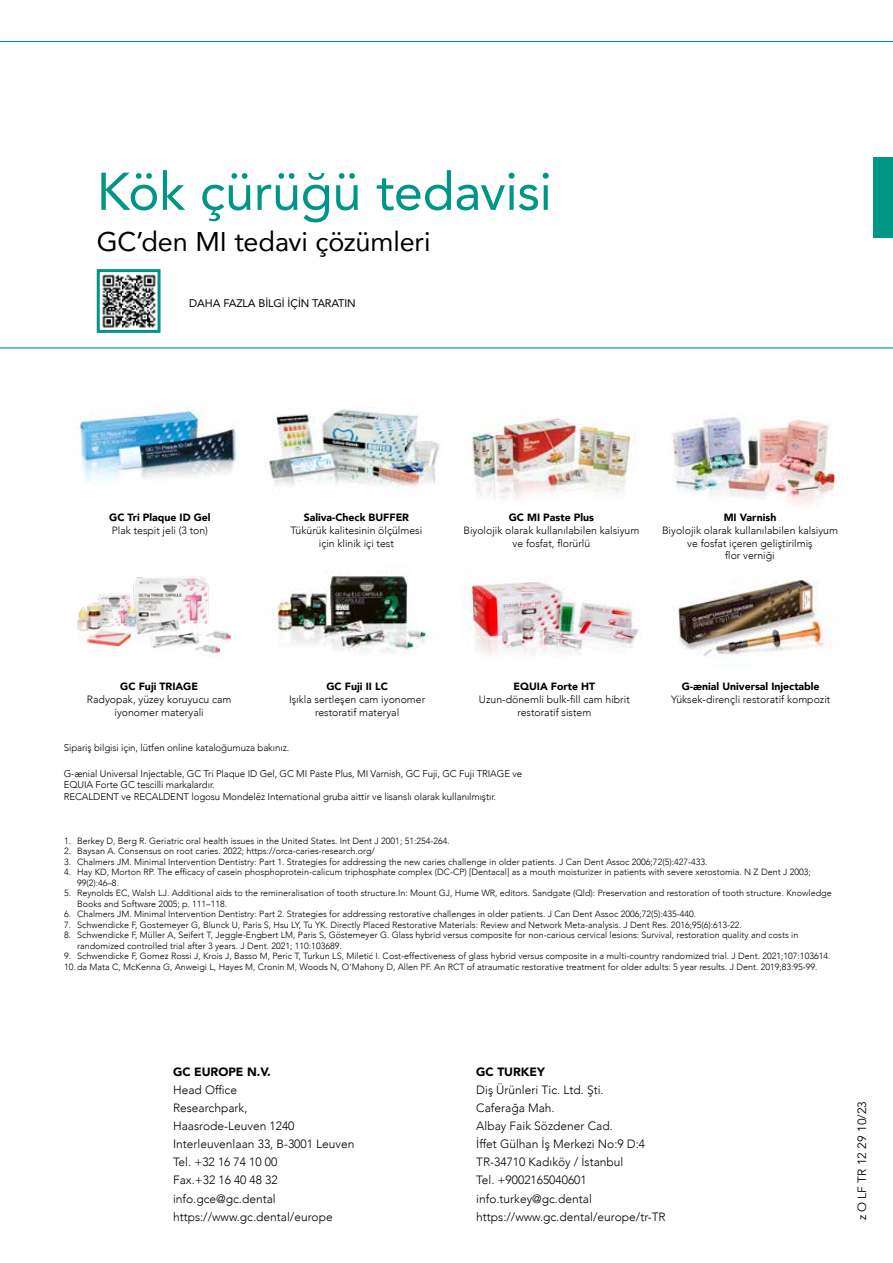
<style>
.page{position:relative;width:893px;height:1263px;background:#fff}
.page>*{position:absolute;margin:0;border:0;box-sizing:border-box;transform-origin:0 0}
.t1{font:52.5px "Avenir";letter-spacing:-.01em;color:#009686}
.t2{font:27px "Avenir";letter-spacing:-.005em;color:#000}
.t3{font:300 12px/18px "Avenir";color:#000}
.t4{font:900 12px "Avenir";color:#000}
.t5{font:12px "Avenir";color:#000}
.t6{font:10.95px "Avenir";letter-spacing:-.01em;color:#000}
.t7{font:300 10.5px/12.8px "Avenir";color:#000;text-align:center}
.t8{font:900 10.5px "Avenir";color:#000}
.t9{font:300 9.75px/11.7px "Avenir";letter-spacing:-.01em;color:#000}
.t10{font:300 9px/10.5px "Avenir";color:#000}
</style>
<div class="page">
<img style="left:75px;top:408px;width:163px;height:74px">
<div style="left:66px;top:406px;width:182px;height:84px;border:1px solid #fff;border-radius:4px"></div>
<img style="left:669px;top:417px;width:167px;height:88px">
<div style="left:662px;top:406px;width:182px;height:106px;border:1px solid #fff;border-radius:4px"></div>
<img style="left:77px;top:577px;width:154px;height:79px">
<div style="left:66px;top:563px;width:182px;height:106px;border:1px solid #fff;border-radius:4px"></div>
<img style="left:465px;top:581px;width:174px;height:76px">
<div style="left:460px;top:563px;width:182px;height:106px;border:1px solid #fff;border-radius:4px"></div>
<img style="left:268px;top:409px;width:171px;height:78px">
<div style="left:263px;top:406px;width:182px;height:90px;border:1px solid #fff;border-radius:4px"></div>
<img style="left:678px;top:580px;width:153px;height:76px">
<div style="left:662px;top:563px;width:182px;height:106px;border:1px solid #fff;border-radius:4px"></div>
<img style="left:471px;top:418px;width:165px;height:81px">
<div style="left:465px;top:406px;width:182px;height:106px;border:1px solid #fff;border-radius:4px"></div>
<img style="left:271px;top:567px;width:156px;height:85px">
<div style="left:263px;top:563px;width:182px;height:106px;border:1px solid #fff;border-radius:4px"></div>
<div style="left:874px;top:157px;width:19px;height:81px;background:#009686"></div>
<hr style="left:0;top:41px;width:893px;height:1px;background:#009686">
<img style="left:102px;top:274px;width:54px;height:54px">
<div style="left:97px;top:269px;width:64px;height:64px;border:3px solid #009686"></div>
<hr style="left:0;top:347px;width:893px;height:1px;background:#009686">
<h1 class="t1" style="left:97px;top:149px;width:457px">Kök çürüğü tedavisi</h1>
<h2 class="t2" style="left:97px;top:220px;width:335px">GC’den MI tedavi çözümleri</h2>
<p class="t6" style="left:189px;top:294px;width:168px">DAHA FAZLA BİLGİ İÇİN TARATIN</p>
<p class="t8" style="left:109px;top:508px;width:103px">GC Tri Plaque ID Gel</p>
<p class="t7" style="left:112px;top:524px;width:98px">Plak tespit jeli (3 ton)</p>
<p class="t8" style="left:304px;top:508px;width:107px">Saliva-Check BUFFER</p>
<p class="t7" style="left:291px;top:524px;width:133px">Tükürük kalitesinin ölçülmesi için klinik içi test</p>
<p class="t8" style="left:509px;top:508px;width:87px">GC MI Paste Plus</p>
<p class="t7" style="left:463px;top:524px;width:177px">Biyolojik olarak kullanılabilen kalsiyum ve fosfat, florürlü</p>
<p class="t8" style="left:724px;top:508px;width:54px">MI Varnish</p>
<p class="t7" style="left:662px;top:524px;width:177px">Biyolojik olarak kullanılabilen kalsiyum ve fosfat içeren geliştirilmiş<br>flor verniği</p>
<p class="t8" style="left:120px;top:677px;width:79px">GC Fuji TRIAGE</p>
<p class="t7" style="left:87px;top:693px;width:146px">Radyopak, yüzey koruyucu cam iyonomer materyali</p>
<p class="t8" style="left:326px;top:677px;width:63px">GC Fuji II LC</p>
<p class="t7" style="left:289px;top:693px;width:138px">Işıkla sertleşen cam iyonomer restoratif materyal</p>
<p class="t9" style="left:64px;top:742px;width:227px">Sipariş bilgisi için, lütfen online kataloğumuza bakınız.</p>
<p class="t8" style="left:514px;top:677px;width:83px">EQUIA Forte HT</p>
<p class="t7" style="left:479px;top:693px;width:152px">Uzun-dönemli bulk-fill cam hibrit restoratif sistem</p>
<p class="t9" style="left:64px;top:767px;width:460px">G-ænial Universal Injectable, GC Tri Plaque ID Gel, GC MI Paste Plus, MI Varnish, GC Fuji, GC Fuji TRIAGE ve<br>EQUIA Forte GC tescilli markalardır.<br>RECALDENT ve RECALDENT logosu Mondelēz International gruba aittir ve lisanslı olarak kullanılmıştır.</p>
<p class="t8" style="left:682px;top:677px;width:139px">G-ænial Universal Injectable</p>
<p class="t7" style="left:671px;top:693px;width:161px">Yüksek-dirençli restoratif kompozit</p>
<p class="t10" style="left:64px;top:835px;width:387px">1. Berkey D, Berg R. Geriatric oral health issues in the United States. Int Dent J 2001; 51:254-264.</p>
<p class="t10" style="left:64px;top:846px;width:312px">2. Baysan A. Consensus on root caries. 2022; https://orca-caries-research.org/</p>
<p class="t10" style="left:64px;top:856px;width:645px">3. Chalmers JM. Minimal Intervention Dentistry: Part 1. Strategies for addressing the new caries challenge in older patients. J Can Dent Assoc 2006;72(5):427-433.</p>
<p class="t10" style="left:77px;top:867px;width:735px;text-indent:-13px">4. Hay KD, Morton RP. The efficacy of casein phosphoprotein-calicum triphosphate complex (DC-CP) [Dentacal] as a mouth moisturizer in patients with severe xerostomia. N Z Dent J 2003;<br>99(2):46–8.</p>
<p class="t10" style="left:77px;top:888px;width:756px;text-indent:-13px">5. Reynolds EC, Walsh LJ. Additional aids to the remineralisation of tooth structure.In: Mount GJ, Hume WR, editors. Sandgate (Qld): Preservation and restoration of tooth structure. Knowledge<br>Books and Software 2005; p. 111–118.</p>
<p class="t10" style="left:64px;top:909px;width:633px">6. Chalmers JM. Minimal Intervention Dentistry: Part 2. Strategies for addressing restorative challenges in older patients. J Can Dent Assoc 2006;72(5):435-440.</p>
<p class="t10" style="left:64px;top:919px;width:679px">7. Schwendicke F, Gostemeyer G, Blunck U, Paris S, Hsu LY, Tu YK. Directly Placed Restorative Materials: Review and Network Meta-analysis. J Dent Res. 2016;95(6):613-22.</p>
<p class="t10" style="left:77px;top:930px;width:723px;text-indent:-13px">8. Schwendicke F, Müller A, Seifert T, Jeggle-Engbert LM, Paris S, Göstemeyer G. Glass hybrid versus composite for non-carious cervical lesions: Survival, restoration quality and costs in randomized controlled trial after 3 years. J Dent. 2021; 110:103689.</p>
<p class="t10" style="left:64px;top:951px;width:768px">9. Schwendicke F, Gomez Rossi J, Krois J, Basso M, Peric T, Turkun LS, Miletić I. Cost-effectiveness of glass hybrid versus composite in a multi-country randomized trial. J Dent. 2021;107:103614.<br>10.da Mata C, McKenna G, Anweigi L, Hayes M, Cronin M, Woods N, O’Mahony D, Allen PF. An RCT of atraumatic restorative treatment for older adults: 5 year results. J Dent. 2019;83:95-99.</p>
<h3 class="t4" style="left:173px;top:1062px;width:99px">GC EUROPE N.V.</h3>
<h3 class="t3" style="left:173px;top:1081px;width:183px">Head Office<br>Researchpark,<br>Haasrode-Leuven 1240<br>Interleuvenlaan 33, B-3001 Leuven<br>Tel. +32 16 74 10 00<br>Fax.+32 16 40 48 32 info.gce@gc.dental https://www.gc.dental/europe</h3>
<h3 class="t4" style="left:476px;top:1062px;width:70px">GC TURKEY</h3>
<h3 class="t3" style="left:476px;top:1081px;width:191px">Diş Ürünleri Tic. Ltd. Şti.<br>Caferağa Mah.<br>Albay Faik Sözdener Cad.<br>İffet Gülhan İş Merkezi No:9 D:4<br>TR-34710 Kadıköy / İstanbul<br>Tel. +9002165040601 info.turkey@gc.dental https://www.gc.dental/europe/tr-TR</h3>
<h3 class="t5" style="left:855px;top:1220px;width:121px;rotate:-90deg">z O LF TR 12 29 10/23</h3>
</div>
